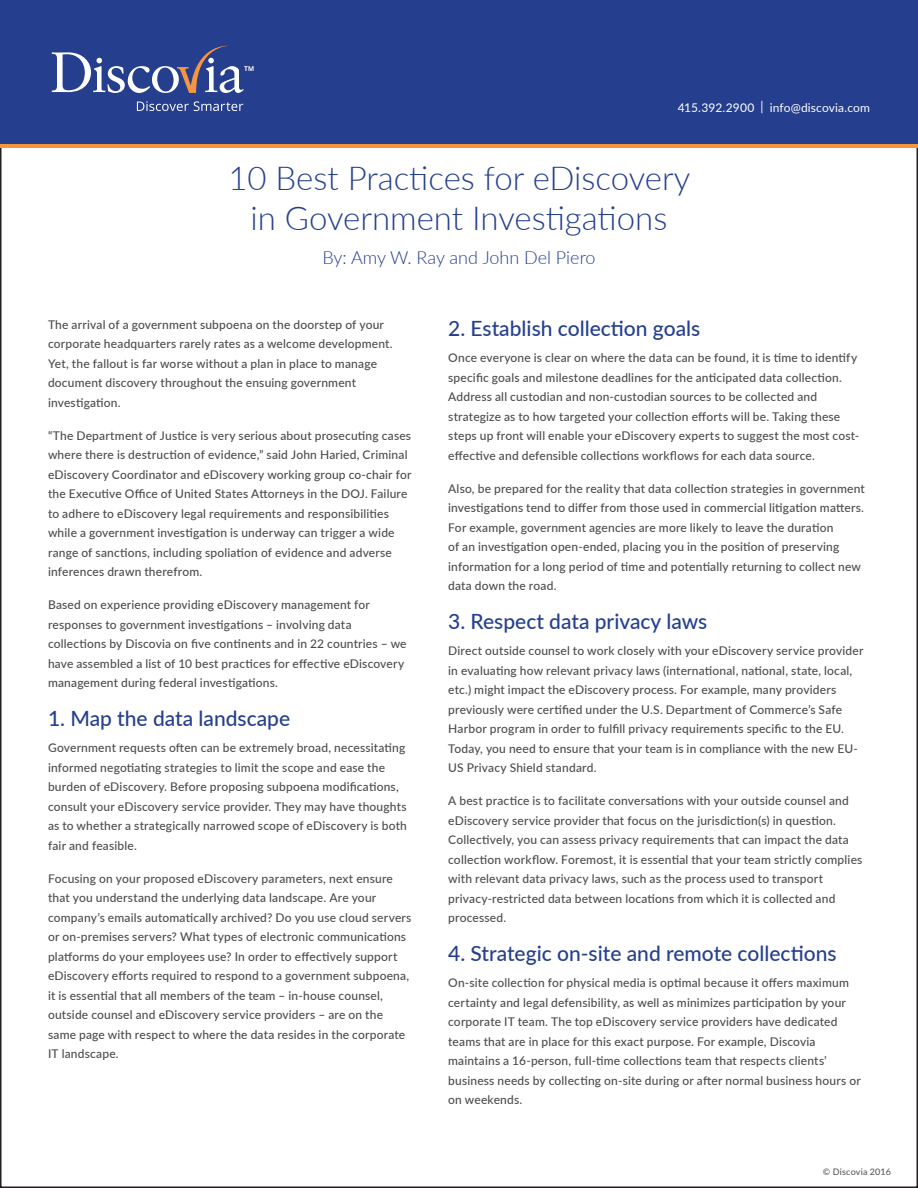
<style>
.page{position:relative;width:918px;height:1188px;background:#fff}
.page>*{position:absolute;margin:0;border:0;box-sizing:border-box;transform-origin:0 0}
.t1{font:300 33px/39.6px "Lato";color:#253f8e;text-align:center}
.t2{font:500 21px "Lato";color:#253f8e}
.t3{font:300 18px "Lato";letter-spacing:-.005em;color:#253f8e}
.t4{font:500 12px/19.5px "Lato";letter-spacing:.015em;color:#4b4c4d}
.t5{font:12px "Lato";letter-spacing:.01em;color:#fff}
.t6{font:9px "Lato";letter-spacing:.02em;color:#4b4c4d}
.s1{font-size:13.2px}
</style>
<div class="page">
<div style="left:0;top:0;width:918px;height:144px;background:#253f8e"></div>
<svg style="left:52px;top:46px;width:202px;height:47px"></svg>
<svg style="left:137px;top:101px;width:106px;height:10px"></svg>
<hr style="left:0;top:144px;width:918px;height:4px;background:#f7943f">
<p class="t5" style="left:678px;top:99px;width:194px">415.392.2900 <span class="s1">|</span> info@discovia.com</p>
<h1 class="t1" style="left:228px;top:157px;width:463px">10 Best Practices for eDiscovery in Government Investigations</h1>
<h3 class="t3" style="left:322px;top:245px;width:275px">By: Amy W. Ray and John Del Piero</h3>
<p class="t4" style="left:48px;top:314px;width:346px">The arrival of a government subpoena on the doorstep of your corporate headquarters rarely rates as a welcome development.<br>Yet, the fallout is far worse without a plan in place to manage document discovery throughout the ensuing government investigation.</p>
<p class="t4" style="left:48px;top:425px;width:365px">“The Department of Justice is very serious about prosecuting cases where there is destruction of evidence,” said John Haried, Criminal eDiscovery Coordinator and eDiscovery working group co-chair for the Executive Office of United States Attorneys in the DOJ. Failure to adhere to eDiscovery legal requirements and responsibilities while a government investigation is underway can trigger a wide range of sanctions, including spoliation of evidence and adverse inferences drawn therefrom.</p>
<p class="t4" style="left:48px;top:594px;width:360px">Based on experience providing eDiscovery management for responses to government investigations – involving data collections by Discovia on five continents and in 22 countries – we have assembled a list of 10 best practices for effective eDiscovery management during federal investigations.</p>
<h2 class="t2" style="left:48px;top:703px;width:244px">1. Map the data landscape</h2>
<p class="t4" style="left:48px;top:737px;width:360px">Government requests often can be extremely broad, necessitating informed negotiating strategies to limit the scope and ease the burden of eDiscovery. Before proposing subpoena modifications, consult your eDiscovery service provider. They may have thoughts as to whether a strategically narrowed scope of eDiscovery is both fair and feasible.</p>
<p class="t4" style="left:48px;top:868px;width:365px">Focusing on your proposed eDiscovery parameters, next ensure that you understand the underlying data landscape. Are your company’s emails automatically archived? Do you use cloud servers or on-premises servers? What types of electronic communications platforms do your employees use? In order to effectively support eDiscovery efforts required to respond to a government subpoena, it is essential that all members of the team – in-house counsel, outside counsel and eDiscovery service providers – are on the same page with respect to where the data resides in the corporate IT landscape.</p>
<h2 class="t2" style="left:448px;top:313px;width:254px">2. Establish collection goals</h2>
<p class="t4" style="left:448px;top:347px;width:413px">Once everyone is clear on where the data can be found, it is time to identify specific goals and milestone deadlines for the anticipated data collection.<br>Address all custodian and non-custodian sources to be collected and strategize as to how targeted your collection efforts will be. Taking these steps up front will enable your eDiscovery experts to suggest the most cost&shy;effective and defensible collections workflows for each data source.</p>
<p class="t4" style="left:448px;top:478px;width:418px">Also, be prepared for the reality that data collection strategies in government investigations tend to differ from those used in commercial litigation matters.<br>For example, government agencies are more likely to leave the duration<br>of an investigation open-ended, placing you in the position of preserving information for a long period of time and potentially returning to collect new data down the road.</p>
<h2 class="t2" style="left:448px;top:606px;width:261px">3. Respect data privacy laws</h2>
<p class="t4" style="left:448px;top:640px;width:417px">Direct outside counsel to work closely with your eDiscovery service provider in evaluating how relevant privacy laws (international, national, state, local, etc.) might impact the eDiscovery process. For example, many providers previously were certified under the U.S. Department of Commerce’s Safe Harbor program in order to fulfill privacy requirements specific to the EU.<br>Today, you need to ensure that your team is in compliance with the new EU-US Privacy Shield standard.</p>
<p class="t4" style="left:448px;top:790px;width:416px">A best practice is to facilitate conversations with your outside counsel and eDiscovery service provider that focus on the jurisdiction(s) in question.<br>Collectively, you can assess privacy requirements that can impact the data collection workflow. Foremost, it is essential that your team strictly complies with relevant data privacy laws, such as the process used to transport privacy-restricted data between locations from which it is collected and processed.</p>
<h2 class="t2" style="left:448px;top:938px;width:390px">4. Strategic on-site and remote collections</h2>
<p class="t4" style="left:448px;top:972px;width:414px">On-site collection for physical media is optimal because it offers maximum certainty and legal defensibility, as well as minimizes participation by your corporate IT team. The top eDiscovery service providers have dedicated teams that are in place for this exact purpose. For example, Discovia maintains a 16-person, full-time collections team that respects clients’ business needs by collecting on-site during or after normal business hours or on weekends.</p>
<p class="t6" style="left:823px;top:1165px;width:70px">© Discovia 2016</p>
</div>
